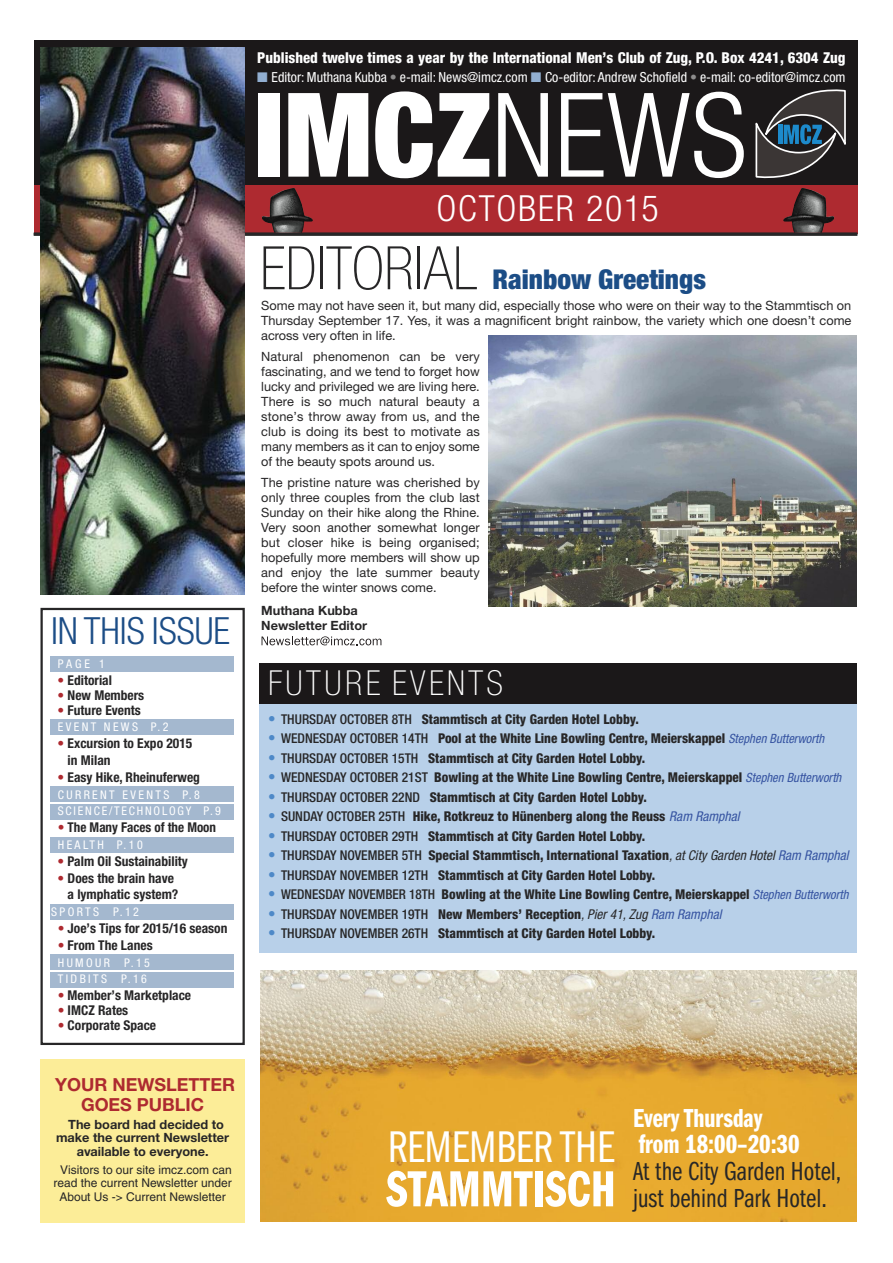
<style>
.page{position:relative;width:893px;height:1263px;background:#fff}
.page>*{position:absolute;margin:0;border:0;box-sizing:border-box;transform-origin:0 0}
.t1{font:900 condensed 117px "Helvetica Neue";color:#fff}
.t2{font:52.5px "Franklin Gothic Demi Cmpr";color:#fff}
.t3{font:45.9px "Franklin Gothic Book Cmpr";color:#fff}
.t4{font:300 condensed 37.5px "Helvetica Neue";color:#1c4d86}
.t5{font:300 condensed 36px "Helvetica Neue";letter-spacing:.05em;color:#fff}
.t6{font:100 condensed 34.5px "Helvetica Neue";letter-spacing:.1em;color:#fff}
.t7{font:900 condensed 27.3px "Helvetica Neue";color:#1c4d86}
.t8{font:27px/26.8px "Franklin Gothic Book Cmpr";color:#272627}
.t9{font:27px/26.8px "Franklin Gothic Demi Cmpr";color:#fff}
.t10{font:700 18px/19.5px "Helvetica Neue";color:#ae2a30;text-align:center}
.t11{font:800 condensed 15px "Helvetica Neue";color:#fff}
.t12{font:condensed 13.8px "Helvetica Neue";color:#fff}
.t13{font:800 condensed 13.5px "Helvetica Neue";color:#272627}
.t14{font:700 condensed 13.5px/16.8px "Helvetica Neue";color:#272627}
.t15{font:500 condensed 13.5px "Helvetica Neue";color:#272627}
.t16{font:12.75px/15px "Helvetica Neue";color:#272627;text-align:justify}
.t17{font:700 12.75px/13.5px "Helvetica Neue";color:#272627;text-align:center}
.t18{font:12px/13.5px "Helvetica";color:#272627;text-align:center}
.t19{font:condensed 12px/16.8px "Helvetica Neue";letter-spacing:.2em;color:#fff}
.t20{font:condensed 12px/16.8px "Helvetica Neue";letter-spacing:.15em;color:#fff}
.s1{color:#ae2a30}
.s2{color:#92afd1}
.s3{color:#8d8c8c}
.s4{font-weight:300}
.s5{font-weight:100;font-size:60px;color:#272627}
.s6{font-weight:400;font-size:15px;color:#4e89c8}
.s7{font-weight:500}
.s8{font-weight:400;font-style:italic;font-size:12.75px;color:#3553a1}
.s9{font-weight:400;font-style:italic;color:#3553a1}
.s10{font-weight:400;font-style:italic}
.s11{font-weight:800}
</style>
<div class="page">
<div style="left:40px;top:1059px;width:205px;height:163px;background:#fced98"></div>
<div style="left:259px;top:666px;width:597px;height:287px;background:#b8d0e9"></div>
<div style="left:259px;top:663px;width:597px;height:41px;background:#1b1819"></div>
<div style="left:34px;top:185px;width:823px;height:49px;background:#ae2a30"></div>
<hr style="left:34px;top:233px;width:823px;height:3px;background:#272627">
<div style="left:34px;top:41px;width:823px;height:144px;background:#1b1819"></div>
<svg style="left:755px;top:89px;width:91px;height:90px"></svg>
<img style="left:261px;top:188px;width:52px;height:45px">
<img style="left:783px;top:188px;width:52px;height:45px">
<img style="left:40px;top:48px;width:205px;height:546px">
<div style="left:40px;top:608px;width:205px;height:437px;border:2px solid #272627"></div>
<div style="left:51px;top:656px;width:183px;height:15px;background:#a4b8cf"></div>
<div style="left:51px;top:720px;width:183px;height:15px;background:#a4b8cf"></div>
<div style="left:51px;top:972px;width:183px;height:15px;background:#a4b8cf"></div>
<div style="left:51px;top:904px;width:183px;height:15px;background:#a4b8cf"></div>
<div style="left:51px;top:954px;width:183px;height:15px;background:#a4b8cf"></div>
<div style="left:51px;top:787px;width:183px;height:15px;background:#a4b8cf"></div>
<div style="left:51px;top:804px;width:183px;height:15px;background:#a4b8cf"></div>
<div style="left:51px;top:838px;width:183px;height:15px;background:#a4b8cf"></div>
<img style="left:489px;top:335px;width:367px;height:271px">
<img style="left:260px;top:970px;width:596px;height:252px">
<svg style="left:262px;top:636px;width:119px;height:9px"></svg>
<h3 class="t4" style="left:51px;top:617px;width:181px">IN THIS ISSUE</h3>
<p class="t19" style="left:58px;top:656px;width:48px">PAGE 1</p>
<p class="t14" style="left:58px;top:672px;width:56px"><span class="s1">•</span> Editorial</p>
<p class="t14" style="left:58px;top:687px;width:88px"><span class="s1">•</span> New Members</p>
<p class="t14" style="left:58px;top:702px;width:85px"><span class="s1">•</span> Future Events</p>
<p class="t19" style="left:58px;top:720px;width:112px">EVENT NEWS P.2</p>
<p class="t14" style="left:68px;top:736px;width:126px;text-indent:-10px"><span class="s1">•</span> Excursion to Expo 2015 in Milan</p>
<p class="t14" style="left:58px;top:770px;width:144px"><span class="s1">•</span> Easy Hike, Rheinuferweg</p>
<p class="t20" style="left:58px;top:787px;width:165px">CURRENT EVENTS P.8<br>SCIENCE/TECHNOLOGY P.9</p>
<p class="t14" style="left:58px;top:820px;width:160px"><span class="s1">•</span> The Many Faces of the Moon</p>
<p class="t19" style="left:58px;top:837px;width:86px">HEALTH P.10</p>
<p class="t14" style="left:58px;top:854px;width:132px"><span class="s1">•</span> Palm Oil Sustainability</p>
<p class="t14" style="left:68px;top:870px;width:112px;text-indent:-10px"><span class="s1">•</span> Does the brain have a lymphatic system?</p>
<p class="t19" style="left:51px;top:904px;width:89px">SPORTS P.12</p>
<p class="t14" style="left:58px;top:921px;width:171px"><span class="s1">•</span> Joe’s Tips for 2015/16 season</p>
<p class="t14" style="left:58px;top:938px;width:96px"><span class="s1">•</span> From The Lanes</p>
<p class="t19" style="left:58px;top:955px;width:94px">HUMOUR P.15<br>TIDBITS P.16</p>
<p class="t14" style="left:58px;top:988px;width:135px"><span class="s1">•</span> Member’s Marketplace</p>
<p class="t14" style="left:58px;top:1003px;width:72px"><span class="s1">•</span> IMCZ Rates</p>
<p class="t14" style="left:58px;top:1018px;width:100px"><span class="s1">•</span> Corporate Space</p>
<h3 class="t10" style="left:55px;top:1076px;width:181px">YOUR NEWSLETTER<br>GOES PUBLIC</h3>
<p class="t17" style="left:56px;top:1118px;width:175px">The board had decided to make the current Newsletter available to everyone.</p>
<p class="t18" style="left:54px;top:1164px;width:180px">Visitors to our site imcz.com can read the current Newsletter under<br>About Us -&gt; Current Newsletter</p>
<p class="t11" style="left:257px;top:53px;width:590px">Published twelve times a year by the International Men’s Club of Zug, P.O. Box 4241, 6304 Zug</p>
<p class="t12" style="left:257px;top:72px;width:590px"><span class="s2">■</span> Editor: Muthana Kubba <span class="s3">•</span> e-mail: News@imcz.com <span class="s2">■</span> Co-editor: Andrew Schofield <span class="s3">•</span> e-mail: co-editor@imcz.com</p>
<h1 class="t1" style="left:254px;top:93px;width:495px">IMCZ<span class="s4">NEWS</span></h1>
<h3 class="t5" style="left:436px;top:196px;width:224px">OCTOBER 2015</h3>
<h3 class="t7" style="left:260px;top:270px;width:448px"><span class="s5">EDITORIAL</span> Rainbow Greetings</h3>
<p class="t16" style="left:261px;top:299px;width:592px">Some may not have seen it, but many did, especially those who were on their way to the Stammtisch on Thursday September 17. Yes, it was a magnificent bright rainbow, the variety which one doesn’t come across very often in life.</p>
<p class="t16" style="left:261px;top:350px;width:220px">Natural phenomenon can be very fascinating, and we tend to forget how lucky and privileged we are living here.<br>There is so much natural beauty a stone’s throw away from us, and the club is doing its best to motivate as many members as it can to enjoy some of the beauty spots around us.</p>
<p class="t16" style="left:261px;top:476px;width:220px">The pristine nature was cherished by only three couples from the club last Sunday on their hike along the Rhine.<br>Very soon another somewhat longer but closer hike is being organised; hopefully more members will show up and enjoy the late summer beauty before the winter snows come.</p>
<p class="t17" style="left:261px;top:604px;width:107px;line-height:15px;text-align:left">Muthana Kubba<br>Newsletter Editor</p>
<h3 class="t6" style="left:268px;top:671px;width:237px">FUTURE EVENTS</h3>
<p class="t13" style="left:268px;top:714px;width:372px"><span class="s6">•</span> <span class="s7">THURSDAY OCTOBER 8TH</span> Stammtisch at City Garden Hotel Lobby.</p>
<p class="t13" style="left:268px;top:733px;width:558px"><span class="s6">•</span> <span class="s7">WEDNESDAY OCTOBER 14TH</span> Pool at the White Line Bowling Centre, Meierskappel <span class="s8">Stephen Butterworth</span></p>
<p class="t13" style="left:268px;top:753px;width:379px"><span class="s6">•</span> <span class="s7">THURSDAY OCTOBER 15TH</span> Stammtisch at City Garden Hotel Lobby.</p>
<p class="t13" style="left:268px;top:772px;width:575px"><span class="s6">•</span> <span class="s7">WEDNESDAY OCTOBER 21ST</span> Bowling at the White Line Bowling Centre, Meierskappel <span class="s8">Stephen Butterworth</span></p>
<p class="t13" style="left:268px;top:792px;width:380px"><span class="s6">•</span> <span class="s7">THURSDAY OCTOBER 22ND</span> Stammtisch at City Garden Hotel Lobby.</p>
<p class="t13" style="left:268px;top:811px;width:473px"><span class="s6">•</span> <span class="s7">SUNDAY OCTOBER 25TH</span> Hike, Rotkreuz to Hünenberg along the Reuss <span class="s9">Ram Ramphal</span></p>
<p class="t13" style="left:268px;top:831px;width:379px"><span class="s6">•</span> <span class="s7">THURSDAY OCTOBER 29TH</span> Stammtisch at City Garden Hotel Lobby.</p>
<p class="t13" style="left:268px;top:850px;width:582px"><span class="s6">•</span> <span class="s7">THURSDAY NOVEMBER 5TH</span> Special Stammtisch, International Taxation<span class="s10">, at City Garden Hotel</span> <span class="s9">Ram Ramphal</span></p>
<p class="t13" style="left:268px;top:870px;width:389px"><span class="s6">•</span> <span class="s7">THURSDAY NOVEMBER 12TH</span> Stammtisch at City Garden Hotel Lobby.</p>
<p class="t13" style="left:268px;top:889px;width:582px"><span class="s6">•</span> <span class="s7">WEDNESDAY NOVEMBER 18TH</span> Bowling at the White Line Bowling Centre, Meierskappel <span class="s8">Stephen Butterworth</span></p>
<p class="t15" style="left:268px;top:909px;width:455px"><span class="s6">•</span> THURSDAY NOVEMBER 19TH <span class="s11">New Members’ Reception</span><span class="s10">, Pier 41, Zug</span> <span class="s9">Ram Ramphal</span></p>
<p class="t13" style="left:268px;top:928px;width:389px"><span class="s6">•</span> <span class="s7">THURSDAY NOVEMBER 26TH</span> Stammtisch at City Garden Hotel Lobby.</p>
<h3 class="t3" style="left:388px;top:1131px;width:228px">REMEMBER THE</h3>
<h2 class="t2" style="left:386px;top:1171px;width:231px">STAMMTISCH</h2>
<h3 class="t9" style="left:633px;top:1106px;width:168px">Every Thursday from 18:00–20:30</h3>
<h3 class="t8" style="left:633px;top:1160px;width:210px">At the City Garden Hotel, just behind Park Hotel.</h3>
</div>
